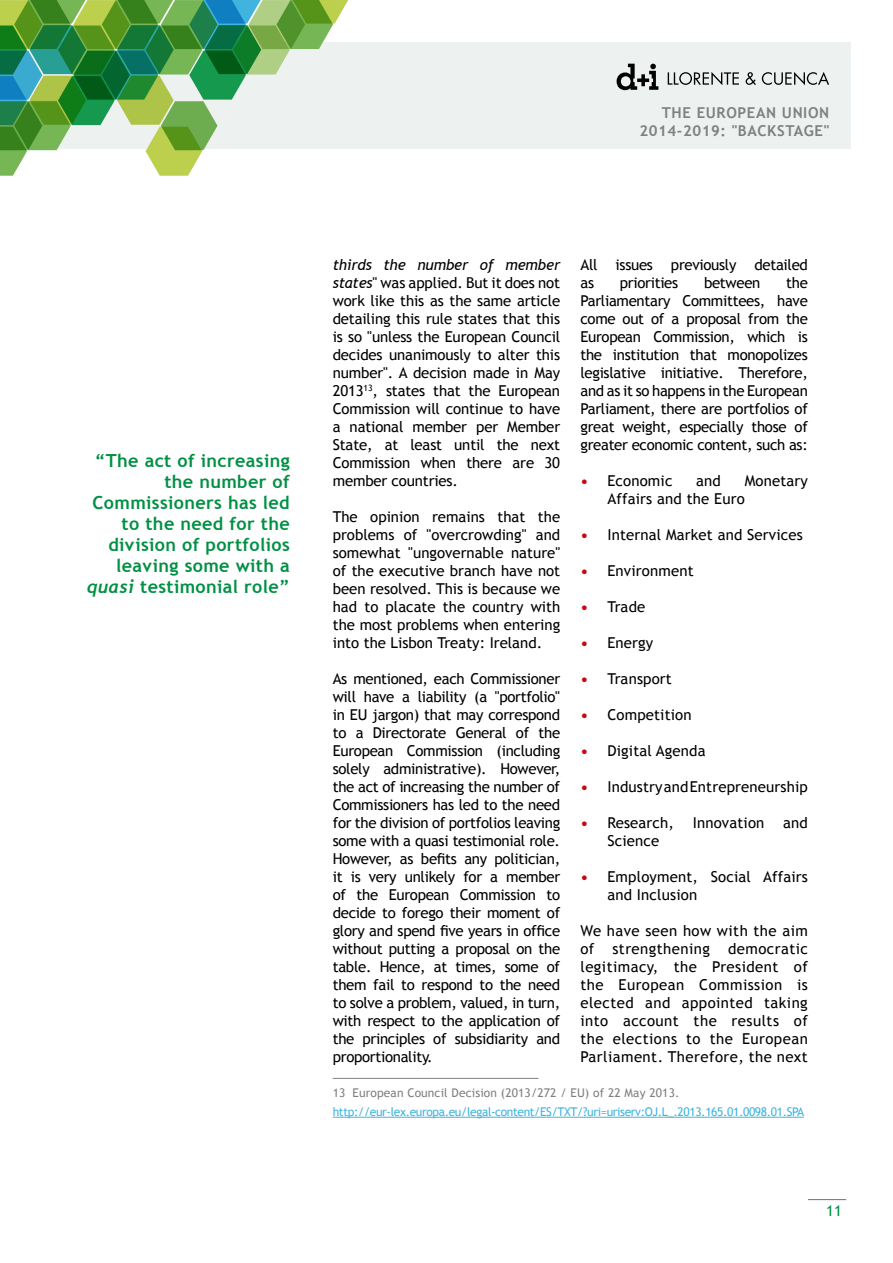
<style>
.page{position:relative;width:893px;height:1263px;background:#fff}
.page>*{position:absolute;margin:0;border:0;box-sizing:border-box;transform-origin:0 0}
.t1{font:700 18px/21px "Trebuchet MS";letter-spacing:.02em;color:#009044;text-align:right}
.t2{font:15px/18px "Trebuchet MS";letter-spacing:.01em;color:#000;text-align:justify}
.t3{font:15px/18px "Trebuchet MS";letter-spacing:-.02em;color:#000}
.t4{font:700 15px/18px "Trebuchet MS";letter-spacing:.04em;color:#808080;text-align:right}
.t5{font:15px "Trebuchet MS";color:#009044}
.t6{font:12px "Trebuchet MS";letter-spacing:-.03em;color:#40b4de}
.t7{font:12px "Trebuchet MS";letter-spacing:.01em;color:#808080}
.s1{font-family:"Trebuchet";font-style:italic}
.s2{font-style:italic}
.s3{font-weight:700;color:#cb0610}
</style>
<div class="page">
<div style="left:0;top:43px;width:850px;height:106px;background:#edf1ef"></div>
<svg style="left:0;top:0;width:348px;height:176px"></svg>
<svg style="left:668px;top:72px;width:71px;height:13px"></svg>
<svg style="left:746px;top:72px;width:10px;height:13px"></svg>
<svg style="left:762px;top:72px;width:67px;height:13px"></svg>
<svg style="left:617px;top:64px;width:41px;height:26px"></svg>
<hr style="left:808px;top:1199px;width:38px;height:1px;background:#808080">
<hr style="left:333px;top:1117px;width:471px;height:1px;background:#40b4de">
<hr style="left:333px;top:1078px;width:205px;height:1px;background:#808080">
<p class="t4" style="left:639px;top:104px;width:191px">The European Union<br>2014-2019: "Backstage"</p>
<p class="t1" style="left:87px;top:450px;width:204px">“The act of increasing the number of<br>Commissioners has led to the need for the division of portfolios leaving some with a <span class="s1">quasi</span> testimonial role”</p>
<p class="t2" style="left:333px;top:256px;width:229px"><span class="s2">thirds the number of member states</span>" was applied. But it does not work like this as the same article detailing this rule states that this is so "unless the European Council decides unanimously to alter this number". A decision made in May 2013<sup>13</sup>, states that the European Commission will continue to have a national member per Member State, at least until the next Commission when there are 30 member countries.</p>
<p class="t2" style="left:333px;top:508px;width:229px">The opinion remains that the problems of "overcrowding" and somewhat "ungovernable nature" of the executive branch have not been resolved. This is because we had to placate the country with the most problems when entering into the Lisbon Treaty: Ireland.</p>
<p class="t2" style="left:333px;top:670px;width:229px">As mentioned, each Commissioner will have a liability (a "portfolio" in EU jargon) that may correspond to a Directorate General of the European Commission (including solely administrative). However, the act of increasing the number of Commissioners has led to the need for the division of portfolios leaving some with a quasi testimonial role.<br>However, as befits any politician, it is very unlikely for a member of the European Commission to decide to forego their moment of glory and spend five years in office without putting a proposal on the table. Hence, at times, some of them fail to respond to the need to solve a problem, valued, in turn, with respect to the application of the principles of subsidiarity and proportionality.</p>
<p class="t3" style="left:580px;top:256px;width:229px">All issues previously detailed as</p>
<p class="t2" style="left:580px;top:274px;width:229px;text-indent:206px">the Parliamentary Committees, have come out of a proposal from the European Commission, which is the institution that monopolizes legislative initiative. Therefore, and as it so happens in the European Parliament, there are portfolios of great weight, especially those of greater economic content, such as:</p>
<p class="t2" style="left:580px;top:472px;width:93px"><span class="s3">•</span> Economic</p>
<p class="t2" style="left:696px;top:472px;width:26px">and</p>
<p class="t2" style="left:745px;top:472px;width:65px">Monetary</p>
<p class="t2" style="left:607px;top:490px;width:139px">Affairs and the Euro</p>
<p class="t2" style="left:580px;top:526px;width:224px"><span class="s3">•</span> Internal Market and Services</p>
<p class="t2" style="left:580px;top:562px;width:115px"><span class="s3">•</span> Environment</p>
<p class="t2" style="left:580px;top:598px;width:66px"><span class="s3">•</span> Trade</p>
<p class="t2" style="left:580px;top:634px;width:74px"><span class="s3">•</span> Energy</p>
<p class="t2" style="left:580px;top:670px;width:93px"><span class="s3">•</span> Transport</p>
<p class="t2" style="left:580px;top:706px;width:113px"><span class="s3">•</span> Competition</p>
<p class="t2" style="left:580px;top:742px;width:127px"><span class="s3">•</span> Digital Agenda</p>
<p class="t2" style="left:580px;top:778px;width:229px"><span class="s3">•</span> Industry and Entrepreneurship</p>
<p class="t2" style="left:607px;top:814px;width:202px;text-indent:-27px"><span class="s3">•</span> Research, Innovation and<br>Science</p>
<p class="t2" style="left:607px;top:868px;width:202px;text-indent:-27px"><span class="s3">•</span> Employment, Social Affairs and Inclusion</p>
<p class="t2" style="left:580px;top:922px;width:229px">We have seen how with the aim of strengthening democratic legitimacy, the President of the European Commission is elected and appointed taking into account the results of the elections to the European Parliament. Therefore, the next</p>
<p class="t3" style="left:620px;top:274px;width:60px">priorities</p>
<p class="t3" style="left:704px;top:274px;width:58px">between</p>
<p class="t7" style="left:333px;top:1085px;width:348px">13 European Council Decision (2013/272 / EU) of 22 May 2013.</p>
<p class="t6" style="left:333px;top:1104px;width:473px">http://eur-lex.europa.eu/legal-content/ES/TXT/?uri=uriserv:OJ.L_.2013.165.01.0098.01.SPA</p>
<p class="t5" style="left:826px;top:1201px;width:17px">11</p>
</div>
